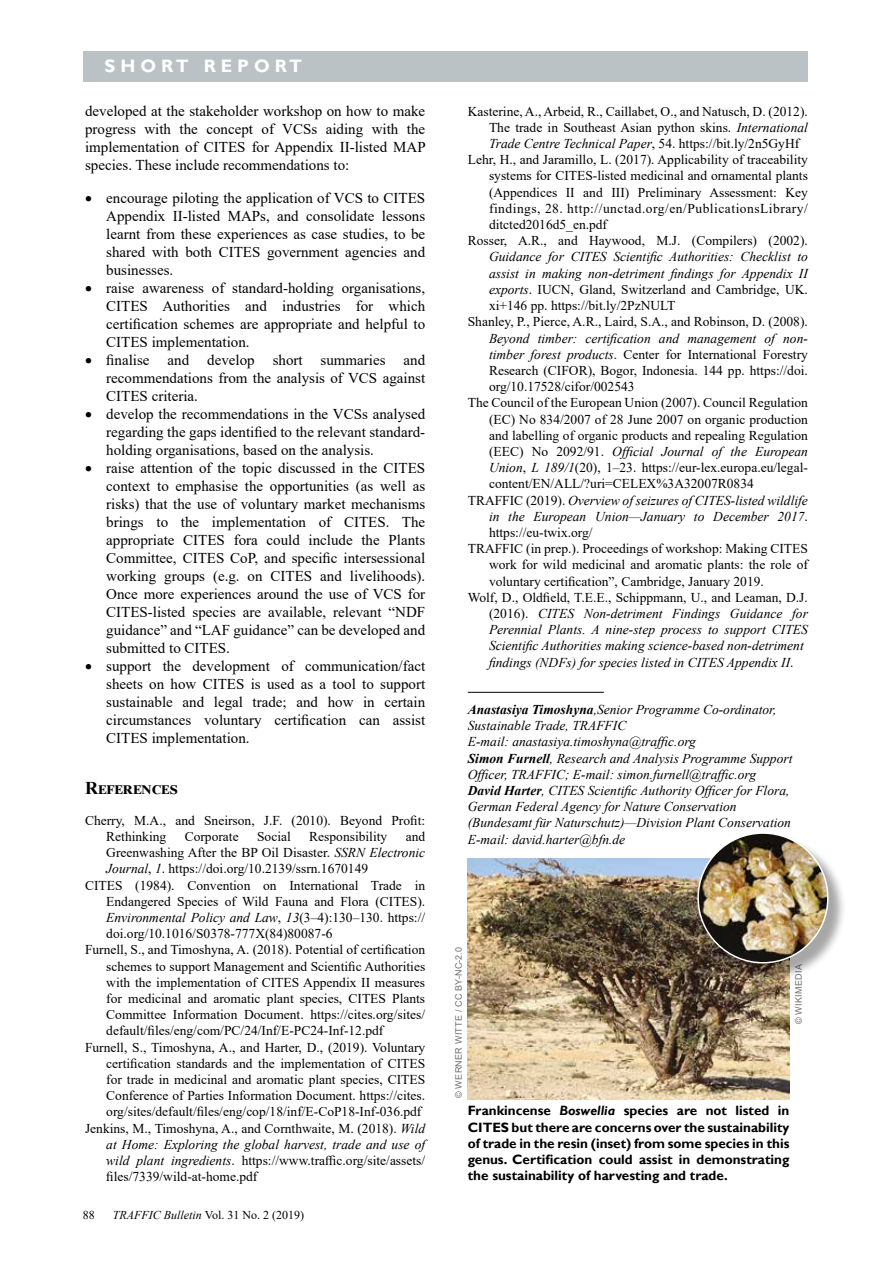
<style>
.page{position:relative;width:893px;height:1263px;background:#fff}
.page>*{position:absolute;margin:0;border:0;box-sizing:border-box;transform-origin:0 0}
.t1{font:700 18px "Gill Sans";color:#fff}
.t2{font:700 18px "Times New Roman";color:#000}
.t3{font:15px/18px "Times New Roman";color:#000;text-align:justify}
.t4{font:13.5px/16.2px "Times New Roman";color:#000}
.t5{font:italic 13.5px/16.2px "Times New Roman";color:#000}
.t6{font:700 13.5px/16.2px "Gill Sans";color:#000;text-align:justify}
.t7{font:13.5px "Times New Roman";letter-spacing:.035em;color:#000}
.t8{font:12px "Times New Roman";color:#000}
.t9{font:9px "Arial";letter-spacing:.035em;color:#706f6f}
.s1{font-style:italic}
.s2{font-style:normal}
.s3{font-weight:700}
</style>
<div class="page">
<div style="left:84px;top:51px;width:724px;height:31px;background:#bbc2c6"></div>
<hr style="left:468px;top:692px;width:136px;height:1px;background:#000">
<img style="left:468px;top:858px;width:321px;height:242px">
<div style="left:700px;top:834px;width:147px;height:148px;background:#000;opacity:.35"></div>
<img style="left:698px;top:833px;width:130px;height:130px;border-radius:65px">
<h1 class="t1" style="left:105px;top:55px;width:199px">S H O R T R E P O R T</h1>
<p class="t3" style="left:85px;top:101px;width:342px">developed at the stakeholder workshop on how to make progress with the concept of VCSs aiding with the implementation of CITES for Appendix II-listed MAP species. These include recommendations to:</p>
<p class="t3" style="left:106px;top:188px;width:320px;text-indent:-21px">• encourage piloting the application of VCS to CITES Appendix II-listed MAPs, and consolidate lessons learnt from these experiences as case studies, to be shared with both CITES government agencies and businesses.</p>
<p class="t3" style="left:106px;top:278px;width:320px;text-indent:-21px">• raise awareness of standard-holding organisations, CITES Authorities and industries for which certification schemes are appropriate and helpful to CITES implementation.</p>
<p class="t3" style="left:106px;top:350px;width:320px;text-indent:-21px">• finalise and develop short summaries and recommendations from the analysis of VCS against CITES criteria.</p>
<p class="t3" style="left:106px;top:404px;width:320px;text-indent:-21px">• develop the recommendations in the VCSs analysed regarding the gaps identified to the relevant standard&shy;holding organisations, based on the analysis.</p>
<p class="t3" style="left:106px;top:458px;width:320px;text-indent:-21px">• raise attention of the topic discussed in the CITES context to emphasise the opportunities (as well as risks) that the use of voluntary market mechanisms brings to the implementation of CITES. The appropriate CITES fora could include the Plants Committee, CITES CoP, and specific intersessional working groups (e.g. on CITES and livelihoods).<br>Once more experiences around the use of VCS for CITES-listed species are available, relevant “NDF guidance” and “LAF guidance” can be developed and submitted to CITES.</p>
<p class="t3" style="left:106px;top:656px;width:320px;text-indent:-21px">• support the development of communication/fact sheets on how CITES is used as a tool to support sustainable and legal trade; and how in certain circumstances voluntary certification can assist CITES implementation.</p>
<h1 class="t2" style="left:85px;top:775px;width:94px">References</h1>
<p class="t4" style="left:106px;top:812px;width:320px;text-indent:-21px">Cherry, M.A., and Sneirson, J.F. (2010). Beyond Profit:<br>Rethinking</p>
<p class="t4" style="left:185px;top:828px;width:55px">Corporate</p>
<p class="t4" style="left:257px;top:828px;width:35px">Social</p>
<p class="t4" style="left:309px;top:828px;width:80px">Responsibility</p>
<p class="t4" style="left:406px;top:828px;width:21px">and</p>
<p class="t4" style="left:106px;top:844px;width:320px">Greenwashing After the BP Oil Disaster. <span class="s1">SSRN Electronic</span></p>
<p class="t4" style="left:106px;top:860px;width:263px"><span class="s1">Journal</span>, <span class="s1">1</span>. https://doi.org/10.2139/ssrn.1670149</p>
<p class="t4" style="left:85px;top:877px;width:342px">CITES (1984). Convention on International Trade in</p>
<p class="t4" style="left:106px;top:893px;width:320px">Endangered Species of Wild Fauna and Flora (CITES).</p>
<p class="t5" style="left:106px;top:909px;width:320px">Environmental Policy and Law<span class="s2">,</span> 13<span class="s2">(3–4):130–130. https://</span></p>
<p class="t4" style="left:106px;top:925px;width:228px">doi.org/10.1016/S0378-777X(84)80087-6</p>
<p class="t4" style="left:85px;top:941px;width:342px">Furnell, S., and Timoshyna, A. (2018). Potential of certification</p>
<p class="t4" style="left:106px;top:958px;width:320px">schemes to support Management and Scientific Authorities</p>
<p class="t4" style="left:106px;top:974px;width:320px">with the implementation of CITES Appendix II measures</p>
<p class="t4" style="left:106px;top:990px;width:320px">for medicinal and aromatic plant species, CITES Plants</p>
<p class="t4" style="left:106px;top:1006px;width:320px">Committee Information Document. https://cites.org/sites/</p>
<p class="t4" style="left:106px;top:1022px;width:279px">default/files/eng/com/PC/24/Inf/E-PC24-Inf-12.pdf</p>
<p class="t4" style="left:85px;top:1039px;width:342px">Furnell, S., Timoshyna, A., and Harter, D., (2019). Voluntary</p>
<p class="t4" style="left:106px;top:1055px;width:320px">certification standards and the implementation of CITES</p>
<p class="t4" style="left:106px;top:1071px;width:320px">for trade in medicinal and aromatic plant species, CITES</p>
<p class="t4" style="left:106px;top:1087px;width:320px">Conference of Parties Information Document. https://cites.</p>
<p class="t4" style="left:106px;top:1103px;width:317px">org/sites/default/files/eng/cop/18/inf/E-CoP18-Inf-036.pdf</p>
<p class="t4" style="left:85px;top:1120px;width:342px">Jenkins, M., Timoshyna, A., and Cornthwaite, M. (2018). <span class="s1">Wild</span></p>
<p class="t5" style="left:106px;top:1136px;width:320px">at Home: Exploring the global harvest, trade and use of</p>
<p class="t4" style="left:106px;top:1152px;width:320px"><span class="s1">wild plant ingredients</span>. https://www.traffic.org/site/assets/</p>
<p class="t4" style="left:106px;top:1168px;width:153px">files/7339/wild-at-home.pdf</p>
<p class="t8" style="left:83px;top:1206px;width:13px">88</p>
<p class="t8" style="left:113px;top:1206px;width:193px"><span class="s1">TRAFFIC Bulletin</span> Vol. 31 No. 2 (2019)</p>
<p class="t4" style="left:468px;top:103px;width:342px">Kasterine, A., Arbeid, R., Caillabet, O., and Natusch, D. (2012).</p>
<p class="t4" style="left:489px;top:119px;width:320px">The trade in Southeast Asian python skins. <span class="s1">International</span></p>
<p class="t4" style="left:489px;top:135px;width:312px"><span class="s1">Trade Centre Technical Paper</span>, 54. https://bit.ly/2n5GyHf</p>
<p class="t4" style="left:468px;top:151px;width:342px">Lehr, H., and Jaramillo, L. (2017). Applicability of traceability</p>
<p class="t4" style="left:489px;top:167px;width:320px">systems for CITES-listed medicinal and ornamental plants</p>
<p class="t4" style="left:489px;top:184px;width:320px">(Appendices II and III) Preliminary Assessment: Key</p>
<p class="t7" style="left:489px;top:199px;width:320px">findings, 28. http://unctad.org/en/PublicationsLibrary/</p>
<p class="t4" style="left:489px;top:216px;width:120px">ditcted2016d5_en.pdf</p>
<p class="t4" style="left:468px;top:232px;width:342px">Rosser, A.R., and Haywood, M.J. (Compilers) (2002).</p>
<p class="t5" style="left:489px;top:249px;width:320px">Guidance for CITES Scientific Authorities: Checklist to</p>
<p class="t5" style="left:489px;top:265px;width:320px">assist in making non-detriment findings for Appendix II</p>
<p class="t4" style="left:489px;top:281px;width:320px"><span class="s1">exports</span>. IUCN, Gland, Switzerland and Cambridge, UK.</p>
<p class="t4" style="left:489px;top:297px;width:188px">xi+146 pp. https://bit.ly/2PzNULT</p>
<p class="t4" style="left:468px;top:313px;width:342px">Shanley, P., Pierce, A.R., Laird, S.A., and Robinson, D. (2008).</p>
<p class="t5" style="left:489px;top:330px;width:320px">Beyond timber: certification and management of non-</p>
<p class="t4" style="left:489px;top:346px;width:320px"><span class="s1">timber forest products</span>. Center for International Forestry</p>
<p class="t4" style="left:489px;top:362px;width:320px">Research (CIFOR), Bogor, Indonesia. 144 pp. https://doi.</p>
<p class="t4" style="left:489px;top:378px;width:147px">org/10.17528/cifor/002543</p>
<p class="t4" style="left:468px;top:394px;width:342px">The Council of the European Union (2007). Council Regulation</p>
<p class="t4" style="left:489px;top:410px;width:320px">(EC) No 834/2007 of 28 June 2007 on organic production</p>
<p class="t4" style="left:489px;top:427px;width:320px">and labelling of organic products and repealing Regulation</p>
<p class="t5" style="left:489px;top:443px;width:320px"><span class="s2">(EEC) No 2092/91.</span> Official Journal of the European</p>
<p class="t4" style="left:489px;top:459px;width:320px"><span class="s1">Union</span>, <span class="s1">L 189/1</span>(20), 1–23. https://eur-lex.europa.eu/legal-</p>
<p class="t4" style="left:489px;top:475px;width:266px">content/EN/ALL/?uri=CELEX%3A32007R0834</p>
<p class="t5" style="left:468px;top:492px;width:342px"><span class="s2">TRAFFIC (2019).</span> Overview of seizures of CITES-listed wildlife</p>
<p class="t5" style="left:489px;top:508px;width:320px">in the European Union—January to December 2017<span class="s2">.</span></p>
<p class="t4" style="left:489px;top:524px;width:105px">https://eu-twix.org/</p>
<p class="t4" style="left:468px;top:540px;width:342px">TRAFFIC (in prep.). Proceedings of workshop: Making CITES</p>
<p class="t4" style="left:489px;top:556px;width:320px">work for wild medicinal and aromatic plants: the role of</p>
<p class="t4" style="left:489px;top:572px;width:276px">voluntary certification”, Cambridge, January 2019.</p>
<p class="t4" style="left:468px;top:589px;width:342px">Wolf, D., Oldfield, T.E.E., Schippmann, U., and Leaman, D.J.</p>
<p class="t5" style="left:489px;top:605px;width:320px"><span class="s2">(2016).</span> CITES Non-detriment Findings Guidance for</p>
<p class="t5" style="left:489px;top:621px;width:320px">Perennial Plants. A nine-step process to support CITES</p>
<p class="t5" style="left:489px;top:637px;width:316px">Scientific Authorities making science-based non-detriment</p>
<p class="t5" style="left:489px;top:654px;width:306px">findings (NDFs) for species listed in CITES Appendix II<span class="s2">.</span></p>
<p class="t5" style="left:468px;top:701px;width:326px"><span class="s3">Anastasiya Timoshyna</span>,Senior Programme Co-ordinator, Sustainable Trade, TRAFFIC<br>E-mail: anastasiya.timoshyna@traffic.org<br><span class="s3">Simon Furnell</span>, Research and Analysis Programme Support Officer, TRAFFIC; E-mail: simon.furnell@traffic.org <span class="s3">David Harter</span>, CITES Scientific Authority Officer for Flora, German Federal Agency for Nature Conservation (Bundesamt für Naturschutz)—Division Plant Conservation E-mail: david.harter@bfn.de</p>
<p class="t9" style="left:452px;top:1098px;width:152px;rotate:-90deg">© WERNER WITTE / CC BY-NC-2.0</p>
<p class="t9" style="left:793px;top:1024px;width:61px;rotate:-90deg">© WIKIMEDIA</p>
<p class="t6" style="left:468px;top:1103px;width:323px">Frankincense <span class="s1">Boswellia</span> species are not listed in CITES but there are concerns over the sustainability of trade in the resin (inset) from some species in this genus. Certification could assist in demonstrating the sustainability of harvesting and trade.</p>
</div>
